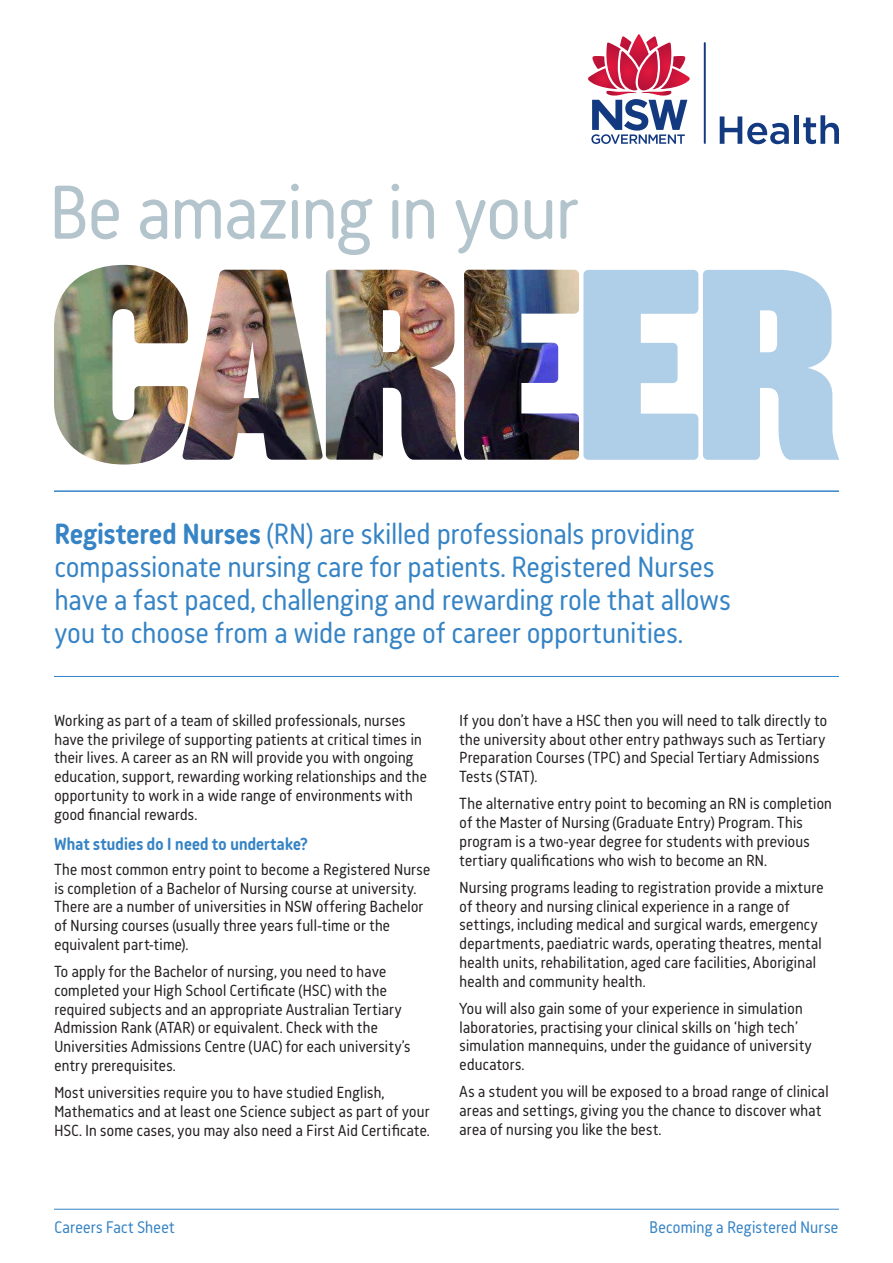
<style>
.page{position:relative;width:893px;height:1263px;background:#fff}
.page>*{position:absolute;margin:0;border:0;box-sizing:border-box;transform-origin:0 0}
.t1{font:78px "Korb";letter-spacing:-.045em;color:#b3c4cc}
.t2{font:30px/33px "Korb";letter-spacing:-.025em;color:#3684c5}
.t3{font:700 18px "Korb";letter-spacing:-.025em;color:#3684c5}
.t4{font:17.25px "Korb";letter-spacing:-.02em;color:#3684c5}
.t5{font:16.5px/18.8px "Korb";letter-spacing:-.02em;color:#231f20}
.s1{font-weight:700}
</style>
<div class="page">
<hr style="left:704px;top:42px;width:2px;height:102px;background:#133980">
<svg style="left:720px;top:116px;width:69px;height:28px"></svg>
<div style="left:794px;top:115px;width:5px;height:29px;background:#133980"></div>
<svg style="left:803px;top:115px;width:36px;height:29px"></svg>
<svg style="left:588px;top:34px;width:102px;height:110px"></svg>
<hr style="left:54px;top:490px;width:785px;height:2px;background:#3684c5">
<hr style="left:54px;top:676px;width:785px;height:1px;background:#3684c5">
<hr style="left:54px;top:1209px;width:785px;height:1px;background:#3684c5">
<img style="left:54px;top:265px;width:525px;height:199px">
<svg style="left:583px;top:270px;width:256px;height:190px"></svg>
<h1 class="t1" style="left:48px;top:168px;width:533px">Be amazing in your</h1>
<p class="t2" style="left:54px;top:517px;width:679px"><span class="s1">Registered Nurses</span> (RN) are skilled professionals providing compassionate nursing care for patients. Registered Nurses have a fast paced, challenging and rewarding role that allows you to choose from a wide range of career opportunities.</p>
<p class="t5" style="left:54px;top:711px;width:375px">Working as part of a team of skilled professionals, nurses have the privilege of supporting patients at critical times in their lives. A career as an RN will provide you with ongoing education, support, rewarding working relationships and the opportunity to work in a wide range of environments with good financial rewards.</p>
<p class="t3" style="left:54px;top:833px;width:255px">What studies do I need to undertake?</p>
<p class="t5" style="left:54px;top:860px;width:378px">The most common entry point to become a Registered Nurse is completion of a Bachelor of Nursing course at university.<br>There are a number of universities in NSW offering Bachelor of Nursing courses (usually three years full-time or the equivalent part-time).</p>
<p class="t5" style="left:54px;top:962px;width:358px">To apply for the Bachelor of nursing, you need to have completed your High School Certificate (HSC) with the required subjects and an appropriate Australian Tertiary Admission Rank (ATAR) or equivalent. Check with the Universities Admissions Centre (UAC) for each university’s entry prerequisites.</p>
<p class="t5" style="left:54px;top:1083px;width:377px">Most universities require you to have studied English,<br>Mathematics and at least one Science subject as part of your<br>HSC. In some cases, you may also need a First Aid Certificate.</p>
<p class="t5" style="left:459px;top:711px;width:370px">If you don’t have a HSC then you will need to talk directly to the university about other entry pathways such as Tertiary Preparation Courses (TPC) and Special Tertiary Admissions Tests (STAT).</p>
<p class="t5" style="left:459px;top:794px;width:374px">The alternative entry point to becoming an RN is completion of the Master of Nursing (Graduate Entry) Program. This program is a two-year degree for students with previous tertiary qualifications who wish to become an RN.</p>
<p class="t5" style="left:459px;top:878px;width:366px">Nursing programs leading to registration provide a mixture of theory and nursing clinical experience in a range of settings, including medical and surgical wards, emergency departments, paediatric wards, operating theatres, mental health units, rehabilitation, aged care facilities, Aboriginal health and community health.</p>
<p class="t5" style="left:459px;top:999px;width:354px">You will also gain some of your experience in simulation laboratories, practising your clinical skills on ‘high tech’ simulation mannequins, under the guidance of university educators.</p>
<p class="t5" style="left:459px;top:1082px;width:371px">As a student you will be exposed to a broad range of clinical areas and settings, giving you the chance to discover what area of nursing you like the best.</p>
<p class="t4" style="left:54px;top:1217px;width:122px">Careers Fact Sheet</p>
<p class="t4" style="left:649px;top:1217px;width:191px">Becoming a Registered Nurse</p>
</div>
